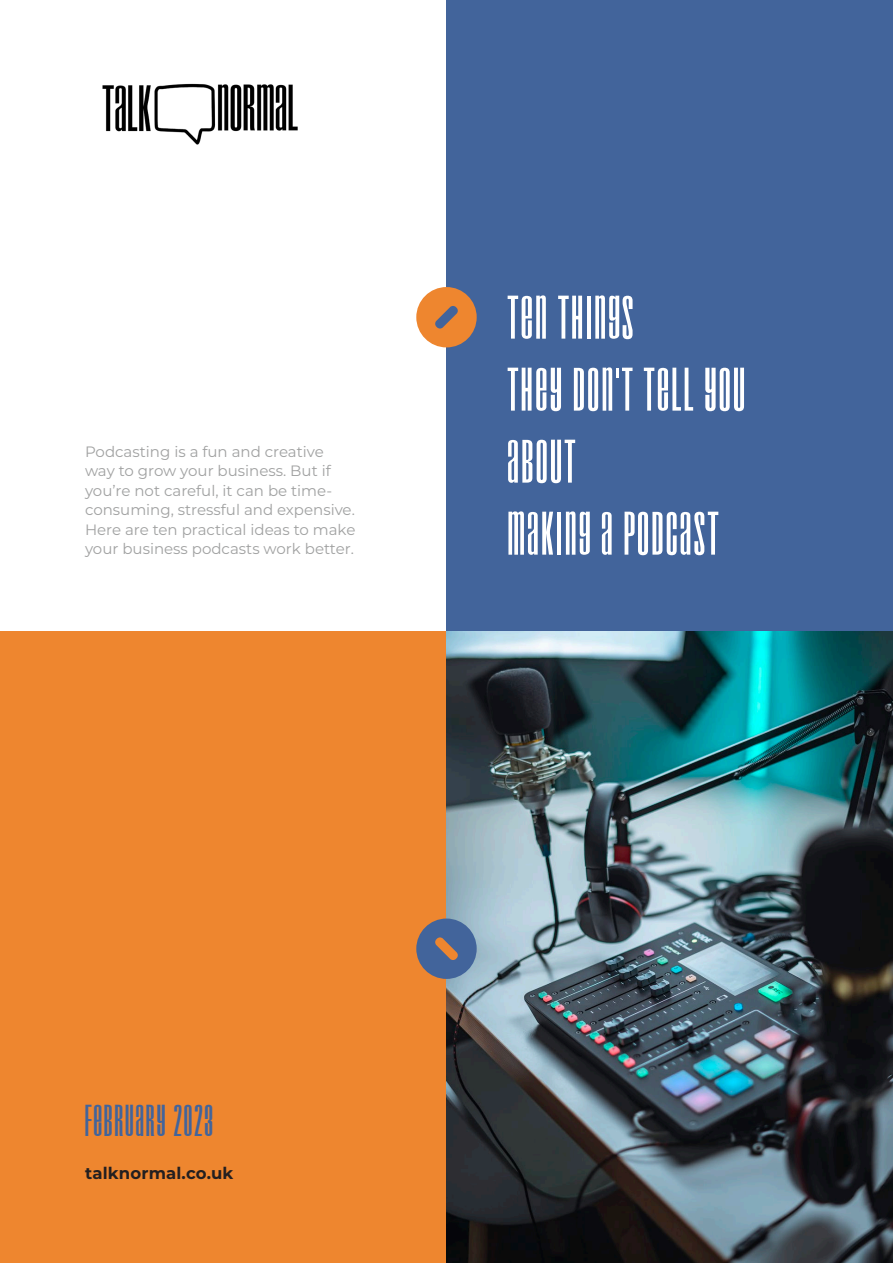
<style>
.page{position:relative;width:893px;height:1263px;background:#fff}
.page>*{position:absolute;margin:0;border:0;box-sizing:border-box;transform-origin:0 0}
.t1{font:60px "Droid";letter-spacing:.02em;color:#fff}
.t2{font:43.5px "Droid";letter-spacing:.02em;color:#42649b}
.t3{font:700 16.5px "Montserrat";letter-spacing:.01em;color:#231f20}
.t4{font:15px/19.5px "Montserrat";color:#a0a1a1}
</style>
<div class="page">
<div style="left:0;top:631px;width:446px;height:632px;background:#ee862f"></div>
<div style="left:446px;top:0;width:447px;height:631px;background:#42649b"></div>
<div style="left:416px;top:287px;width:61px;height:60px;background:#ee862f;border-radius:50%"></div>
<svg style="left:435px;top:306px;width:23px;height:23px"></svg>
<img style="left:102px;top:83px;width:196px;height:62px">
<img style="left:446px;top:631px;width:447px;height:632px">
<div style="left:416px;top:918px;width:61px;height:61px;background:#42649b;border-radius:50%"></div>
<svg style="left:435px;top:937px;width:23px;height:23px"></svg>
<p class="t4" style="left:85px;top:441px;width:272px">Podcasting is a fun and creative way to grow your business. But if you’re not careful, it can be time&shy;consuming, stressful and expensive.<br>Here are ten practical ideas to make your business podcasts work better.</p>
<p class="t1" style="left:507px;top:291px;width:129px">TEN THINGS</p>
<p class="t1" style="left:507px;top:363px;width:240px">THEY DON’T TELL YOU</p>
<p class="t1" style="left:507px;top:435px;width:70px">ABOUT</p>
<p class="t1" style="left:507px;top:507px;width:214px">MAKING A PODCAST</p>
<p class="t2" style="left:85px;top:1101px;width:131px">FEBRUARY 2023</p>
<p class="t3" style="left:85px;top:1161px;width:150px">talknormal.co.uk</p>
</div>
